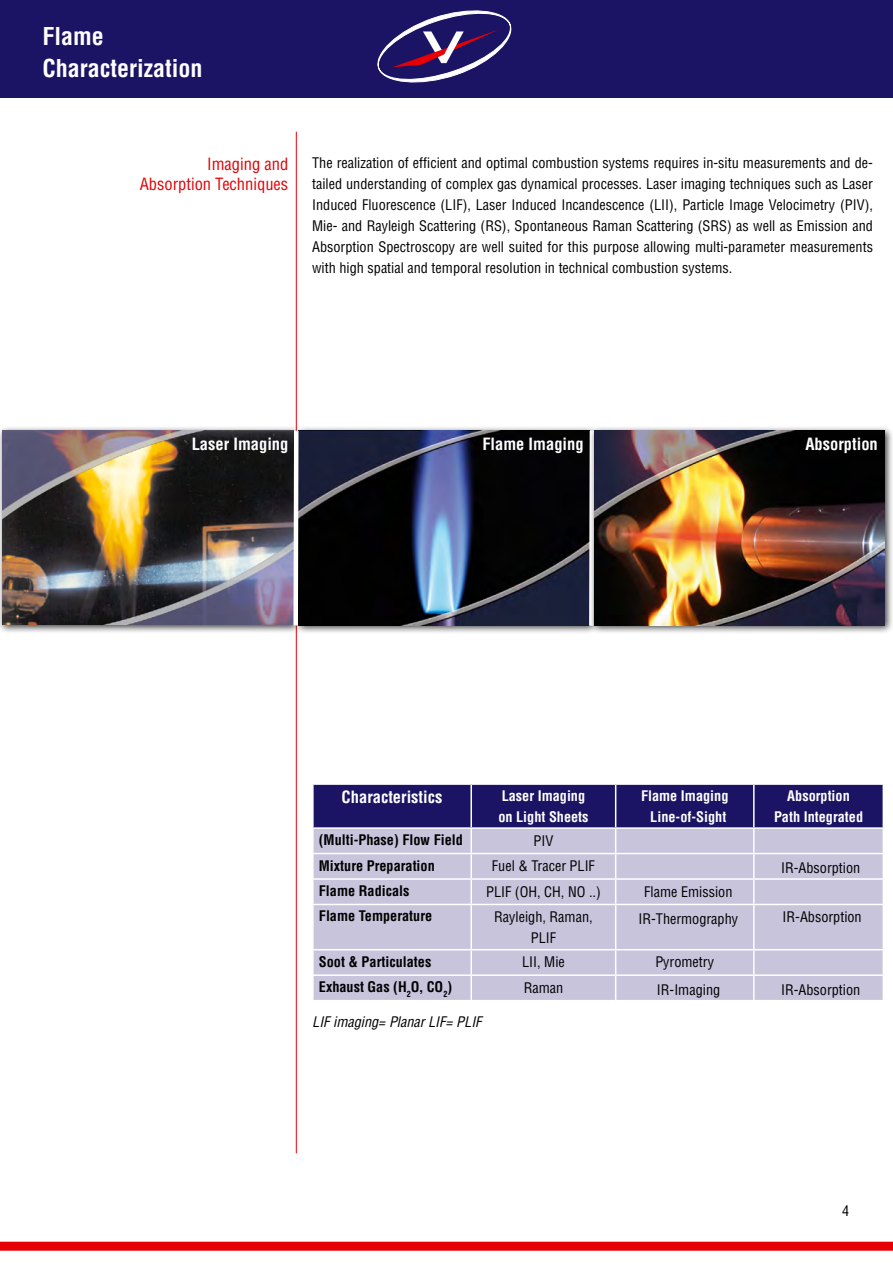
<style>
.page{position:relative;width:893px;height:1263px;background:#fff}
.page>*{position:absolute;margin:0;border:0;box-sizing:border-box;transform-origin:0 0}
.t1{font:700 condensed 24px/31.5px "Helvetica";color:#fff}
.t2{font:700 condensed 16.5px "Helvetica";color:#fff}
.t3{font:condensed 16.5px/19.8px "Helvetica";color:#e60005;text-align:right}
.t4{font:condensed 14.25px/21px "Helvetica";color:#000;text-align:justify}
.t5{font:700 condensed 14.25px "Helvetica";color:#000}
.t6{font:700 condensed 14.25px/21px "Helvetica";color:#fff;text-align:center}
.t7{font:italic condensed 14.25px "Helvetica";color:#000}
</style>
<div class="page">
<div style="left:0;top:0;width:893px;height:97px;background:#1b1464"></div>
<hr style="left:296px;top:132px;width:1px;height:1021px;background:#e60005">
<div style="left:0;top:1242px;width:893px;height:9px;background:#e60005"></div>
<svg style="left:378px;top:11px;width:133px;height:71px"></svg>
<div style="left:0;top:426px;width:302px;height:208px;background:#000;opacity:.75"></div>
<img style="left:2px;top:431px;width:289px;height:194px">
<div style="left:314px;top:905px;width:569px;height:95px;background:#c7c4dc"></div>
<svg style="left:313px;top:785px;width:570px;height:119px;background:#8b87b2"></svg>
<hr style="left:470px;top:905px;width:2px;height:44px;background:#fff">
<hr style="left:615px;top:905px;width:1px;height:44px;background:#fff">
<hr style="left:753px;top:905px;width:2px;height:44px;background:#fff">
<hr style="left:312px;top:949px;width:159px;height:1px;background:#fff">
<hr style="left:471px;top:949px;width:145px;height:1px;background:#fff">
<hr style="left:470px;top:950px;width:2px;height:24px;background:#fff">
<hr style="left:616px;top:949px;width:138px;height:1px;background:#fff">
<hr style="left:754px;top:949px;width:130px;height:1px;background:#fff">
<hr style="left:753px;top:950px;width:2px;height:24px;background:#fff">
<hr style="left:312px;top:974px;width:159px;height:2px;background:#fff">
<hr style="left:471px;top:974px;width:145px;height:2px;background:#fff">
<hr style="left:470px;top:976px;width:2px;height:24px;background:#fff">
<hr style="left:616px;top:974px;width:138px;height:2px;background:#fff">
<svg style="left:615px;top:950px;width:1px;height:50px"></svg>
<hr style="left:754px;top:974px;width:130px;height:2px;background:#fff">
<hr style="left:753px;top:976px;width:2px;height:24px;background:#fff">
<hr style="left:312px;top:785px;width:2px;height:42px;background:#fff">
<hr style="left:470px;top:785px;width:2px;height:42px;background:#fff">
<hr style="left:615px;top:785px;width:1px;height:42px;background:#fff">
<hr style="left:753px;top:785px;width:2px;height:42px;background:#fff">
<hr style="left:312px;top:827px;width:159px;height:2px;background:#fff">
<hr style="left:471px;top:827px;width:145px;height:2px;background:#fff">
<hr style="left:616px;top:827px;width:138px;height:2px;background:#fff">
<hr style="left:754px;top:827px;width:130px;height:2px;background:#fff">
<div style="left:294px;top:426px;width:304px;height:208px;background:#000;opacity:.75"></div>
<img style="left:301px;top:431px;width:286px;height:194px">
<svg style="left:291px;top:426px;width:10px;height:204px"></svg>
<svg style="left:587px;top:426px;width:2px;height:204px"></svg>
<div style="left:589px;top:426px;width:304px;height:209px;background:#000;opacity:.75"></div>
<img style="left:594px;top:431px;width:291px;height:194px">
<h1 class="t1" style="left:43px;top:21px;width:162px">Flame<br>Characterization</h1>
<p class="t3" style="left:140px;top:154px;width:150px">Imaging and<br>Absorption Techniques</p>
<p class="t4" style="left:312px;top:152px;width:562px">The realization of efficient and optimal combustion systems requires in-situ measurements and de&shy;tailed understanding of complex gas dynamical processes. Laser imaging techniques such as Laser Induced Fluorescence (LIF), Laser Induced Incandescence (LII), Particle Image Velocimetry (PIV), Mie- and Rayleigh Scattering (RS), Spontaneous Raman Scattering (SRS) as well as Emission and Absorption Spectroscopy are well suited for this purpose allowing multi-parameter measurements with high spatial and temporal resolution in technical combustion systems.</p>
<p class="t2" style="left:192px;top:434px;width:98px">Laser Imaging</p>
<p class="t2" style="left:482px;top:434px;width:103px">Flame Imaging</p>
<p class="t2" style="left:805px;top:434px;width:74px">Absorption</p>
<p class="t2" style="left:342px;top:787px;width:102px">Characteristics</p>
<p class="t6" style="left:498px;top:785px;width:92px;text-align:left">Laser Imaging on Light Sheets</p>
<p class="t6" style="left:641px;top:785px;width:89px">Flame Imaging<br>Line-of-Sight</p>
<p class="t6" style="left:774px;top:785px;width:91px">Absorption<br>Path Integrated</p>
<p class="t5" style="left:319px;top:831px;width:146px">(Multi-Phase) Flow Field</p>
<p class="t4" style="left:534px;top:830px;width:21px">PIV</p>
<p class="t5" style="left:319px;top:857px;width:117px">Mixture Preparation</p>
<p class="t4" style="left:492px;top:855px;width:105px">Fuel &amp; Tracer PLIF</p>
<p class="t4" style="left:781px;top:857px;width:81px">IR-Absorption</p>
<p class="t5" style="left:319px;top:882px;width:92px">Flame Radicals</p>
<p class="t4" style="left:486px;top:881px;width:116px">PLIF (OH, CH, NO ..)</p>
<p class="t4" style="left:644px;top:881px;width:90px">Flame Emission</p>
<p class="t5" style="left:319px;top:908px;width:115px">Flame Temperature</p>
<p class="t4" style="left:494px;top:906px;width:100px;text-align:center">Rayleigh, Raman,<br>PLIF</p>
<p class="t4" style="left:638px;top:908px;width:101px">IR-Thermography</p>
<p class="t4" style="left:783px;top:906px;width:81px">IR-Absorption</p>
<p class="t5" style="left:319px;top:953px;width:114px">Soot &amp; Particulates</p>
<p class="t4" style="left:522px;top:951px;width:44px">LII, Mie</p>
<p class="t4" style="left:655px;top:951px;width:60px">Pyrometry</p>
<p class="t5" style="left:319px;top:978px;width:135px">Exhaust Gas (H<sub>2</sub>O, CO<sub>2</sub>)</p>
<p class="t4" style="left:524px;top:977px;width:41px">Raman</p>
<p class="t4" style="left:657px;top:979px;width:65px">IR-Imaging</p>
<p class="t4" style="left:781px;top:979px;width:81px">IR-Absorption</p>
<p class="t7" style="left:312px;top:1012px;width:171px">LIF imaging= Planar LIF= PLIF</p>
<p class="t4" style="left:842px;top:1200px;width:9px">4</p>
</div>
